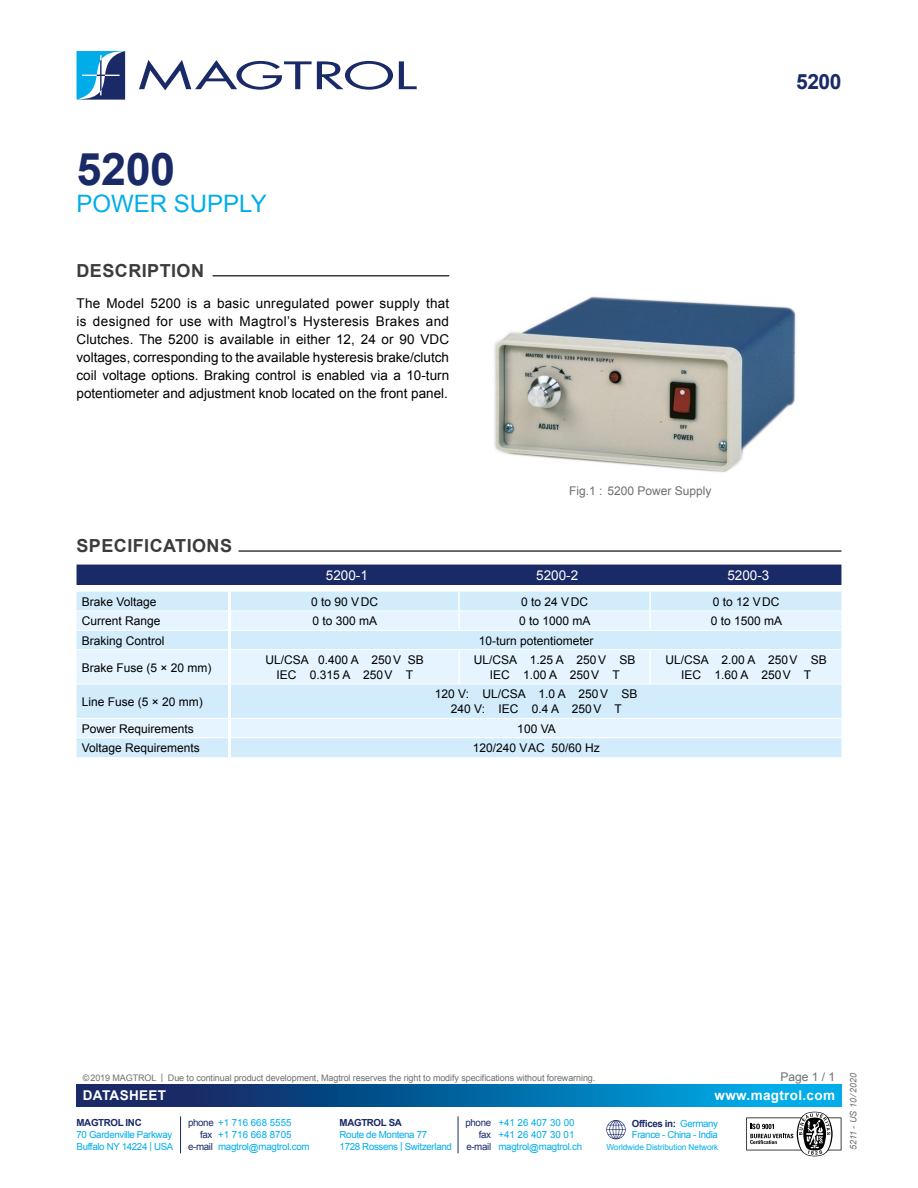
<style>
.page{position:relative;width:918px;height:1188px;background:#fff}
.page>*{position:absolute;margin:0;border:0;box-sizing:border-box;transform-origin:0 0}
.t1{font:700 45px "Arial";color:#192a67}
.t2{font:24px "Arial";color:#00ade9}
.t3{font:700 21px "Arial";color:#192a67}
.t4{font:700 18px "Arial";letter-spacing:.025em;color:#3c3c3b}
.t5{font:13.5px/18px "Arial";color:#000;text-align:justify}
.t6{font:700 13.5px "Arial";letter-spacing:.025em;color:#fff}
.t7{font:13.5px "Arial";color:#fff}
.t8{font:12px/15px "Arial";color:#000;text-align:center}
.t9{font:12px "Arial";color:#706f6f}
.t10{font:9.75px/12px "Arial";letter-spacing:-.035em;color:#00ade9}
.t11{font:9.75px "Arial";color:#00ade9}
.t12{font:700 9.75px "Arial";letter-spacing:-.035em;color:#192a67}
.t13{font:9px "Arial";letter-spacing:-.01em;color:#706f6f}
.t14{font:italic 9px "Arial";letter-spacing:-.005em;color:#706f6f}
.t15{font:8.25px "Arial";letter-spacing:-.01em;color:#00ade9}
.s1{font-weight:700;color:#192a67}
.s2{color:#192a67}
</style>
<div class="page">
<svg style="left:139px;top:60px;width:254px;height:30px"></svg>
<svg style="left:399px;top:61px;width:18px;height:28px"></svg>
<svg style="left:77px;top:51px;width:48px;height:49px;background:#3a85b6"></svg>
<svg style="left:77px;top:1085px;width:764px;height:21px;background:#0665a1"></svg>
<hr style="left:180px;top:1116px;width:1px;height:37px;background:#192a67">
<hr style="left:458px;top:1116px;width:1px;height:37px;background:#192a67">
<svg style="left:606px;top:1120px;width:20px;height:19px"></svg>
<svg style="left:746px;top:1112px;width:95px;height:44px"></svg>
<img style="left:494px;top:296px;width:302px;height:177px">
<hr style="left:213px;top:275px;width:236px;height:2px;background:#3c3c3b">
<hr style="left:239px;top:550px;width:602px;height:2px;background:#3c3c3b">
<div style="left:77px;top:565px;width:764px;height:20px;background:#192a67"></div>
<div style="left:77px;top:592px;width:764px;height:165px;background:#d2ecfc"></div>
<svg style="left:77px;top:612px;width:764px;height:126px;background:#ddf0fd"></svg>
<hr style="left:228px;top:592px;width:3px;height:19px;background:#fff">
<hr style="left:228px;top:611px;width:3px;height:19px;background:#fff">
<hr style="left:228px;top:631px;width:3px;height:18px;background:#fff">
<hr style="left:228px;top:650px;width:3px;height:34px;background:#fff">
<hr style="left:228px;top:684px;width:3px;height:34px;background:#fff">
<hr style="left:228px;top:719px;width:3px;height:18px;background:#fff">
<hr style="left:228px;top:738px;width:3px;height:19px;background:#fff">
<svg style="left:458px;top:592px;width:2px;height:38px"></svg>
<svg style="left:649px;top:592px;width:2px;height:38px"></svg>
<hr style="left:458px;top:650px;width:2px;height:34px;background:#fff">
<hr style="left:649px;top:650px;width:2px;height:34px;background:#fff">
<hr style="left:77px;top:611px;width:152px;height:1px;background:#fff">
<hr style="left:230px;top:611px;width:229px;height:1px;background:#fff">
<hr style="left:459px;top:611px;width:191px;height:1px;background:#fff">
<hr style="left:650px;top:611px;width:191px;height:1px;background:#fff">
<hr style="left:77px;top:630px;width:152px;height:1px;background:#fff">
<hr style="left:230px;top:630px;width:229px;height:1px;background:#fff">
<hr style="left:459px;top:630px;width:191px;height:1px;background:#fff">
<hr style="left:650px;top:630px;width:191px;height:1px;background:#fff">
<hr style="left:77px;top:649px;width:152px;height:1px;background:#fff">
<hr style="left:230px;top:649px;width:229px;height:1px;background:#fff">
<hr style="left:459px;top:649px;width:191px;height:1px;background:#fff">
<hr style="left:650px;top:649px;width:191px;height:1px;background:#fff">
<hr style="left:77px;top:684px;width:152px;height:1px;background:#fff">
<hr style="left:230px;top:684px;width:229px;height:1px;background:#fff">
<hr style="left:459px;top:684px;width:191px;height:1px;background:#fff">
<hr style="left:650px;top:684px;width:191px;height:1px;background:#fff">
<hr style="left:77px;top:718px;width:152px;height:1px;background:#fff">
<hr style="left:230px;top:718px;width:229px;height:1px;background:#fff">
<hr style="left:459px;top:718px;width:191px;height:1px;background:#fff">
<hr style="left:650px;top:718px;width:191px;height:1px;background:#fff">
<hr style="left:77px;top:737px;width:152px;height:1px;background:#fff">
<hr style="left:230px;top:737px;width:229px;height:1px;background:#fff">
<hr style="left:459px;top:737px;width:191px;height:1px;background:#fff">
<hr style="left:650px;top:737px;width:191px;height:1px;background:#fff">
<h1 class="t1" style="left:77px;top:139px;width:100px">5200</h1>
<h2 class="t2" style="left:77px;top:188px;width:192px">POWER SUPPLY</h2>
<h3 class="t4" style="left:77px;top:258px;width:129px">DESCRIPTION</h3>
<p class="t5" style="left:77px;top:294px;width:374px">The Model 5200 is a basic unregulated power supply that is designed for use with Magtrol’s Hysteresis Brakes and Clutches. The 5200 is available in either 12, 24 or 90 VDC voltages, corresponding to the available hysteresis brake/clutch coil voltage options. Braking control is enabled via a 10-turn potentiometer and adjustment knob located on the front panel.</p>
<h3 class="t3" style="left:796px;top:68px;width:47px">5200</h3>
<h3 class="t4" style="left:77px;top:534px;width:157px">SPECIFICATIONS</h3>
<p class="t9" style="left:569px;top:483px;width:144px">Fig.1 : 5200 Power Supply</p>
<p class="t7" style="left:326px;top:566px;width:44px">5200-1</p>
<p class="t7" style="left:536px;top:566px;width:44px">5200-2</p>
<p class="t7" style="left:727px;top:566px;width:44px">5200-3</p>
<p class="t8" style="left:82px;top:594px;width:76px">Brake Voltage</p>
<p class="t8" style="left:311px;top:594px;width:68px">0 to 90 VDC</p>
<p class="t8" style="left:521px;top:594px;width:68px">0 to 24 VDC</p>
<p class="t8" style="left:713px;top:594px;width:68px">0 to 12 VDC</p>
<p class="t8" style="left:82px;top:614px;width:80px">Current Range</p>
<p class="t8" style="left:313px;top:614px;width:66px">0 to 300 mA</p>
<p class="t8" style="left:519px;top:614px;width:73px">0 to 1000 mA</p>
<p class="t8" style="left:711px;top:614px;width:73px">0 to 1500 mA</p>
<p class="t8" style="left:82px;top:633px;width:84px">Braking Control</p>
<p class="t8" style="left:479px;top:633px;width:116px">10-turn potentiometer</p>
<p class="t8" style="left:82px;top:660px;width:131px">Brake Fuse (5 × 20 mm)</p>
<p class="t8" style="left:265px;top:653px;width:160px">UL/CSA 0.400 A 250V SB<br>IEC 0.315 A 250V T</p>
<p class="t8" style="left:474px;top:653px;width:163px">UL/CSA 1.25 A 250V SB<br>IEC 1.00 A 250V T</p>
<p class="t8" style="left:665px;top:653px;width:163px">UL/CSA 2.00 A 250V SB<br>IEC 1.60 A 250V T</p>
<p class="t8" style="left:82px;top:694px;width:123px">Line Fuse (5 × 20 mm)</p>
<p class="t8" style="left:435px;top:687px;width:204px">120 V: UL/CSA 1.0 A 250V SB<br>240 V: IEC 0.4 A 250V T</p>
<p class="t8" style="left:82px;top:721px;width:114px">Power Requirements</p>
<p class="t8" style="left:517px;top:721px;width:40px">100 VA</p>
<p class="t8" style="left:82px;top:741px;width:120px">Voltage Requirements</p>
<p class="t8" style="left:473px;top:741px;width:128px">120/240 VAC 50/60 Hz</p>
<p class="t13" style="left:83px;top:1072px;width:514px">©2019 MAGTROL | Due to continual product development, Magtrol reserves the right to modify specifications without forewarning.</p>
<p class="t9" style="left:780px;top:1069px;width:56px">Page 1 / 1</p>
<p class="t10" style="left:632px;top:1118px;width:88px;line-height:11.2px"><span class="s1">Offices in:</span> Germany<br>France - China - India</p>
<p class="t15" style="left:606px;top:1142px;width:114px">Worldwide Distribution Network</p>
<p class="t6" style="left:83px;top:1087px;width:85px">DATASHEET</p>
<p class="t6" style="left:715px;top:1087px;width:122px">www.magtrol.com</p>
<p class="t12" style="left:77px;top:1117px;width:67px">MAGTROL INC</p>
<p class="t10" style="left:77px;top:1129px;width:98px">70 Gardenville Parkway<br>Buffalo NY 14224 | USA</p>
<p class="t12" style="left:340px;top:1117px;width:64px">MAGTROL SA</p>
<p class="t10" style="left:340px;top:1129px;width:114px">Route de Montena 77<br>1728 Rossens | Switzerland</p>
<p class="t11" style="left:188px;top:1117px;width:105px"><span class="s2">phone</span> +1 716 668 5555</p>
<p class="t11" style="left:200px;top:1129px;width:93px"><span class="s2">fax</span> +1 716 668 8705</p>
<p class="t10" style="left:188px;top:1141px;width:123px"><span class="s2">e-mail</span> magtrol@magtrol.com</p>
<p class="t11" style="left:465px;top:1117px;width:111px"><span class="s2">phone</span> +41 26 407 30 00</p>
<p class="t11" style="left:479px;top:1129px;width:97px"><span class="s2">fax</span> +41 26 407 30 01</p>
<p class="t10" style="left:466px;top:1141px;width:117px"><span class="s2">e-mail</span> magtrol@magtrol.ch</p>
<p class="t14" style="left:848px;top:1150px;width:79px;rotate:-90deg">5211 - US 10/2020</p>
</div>
